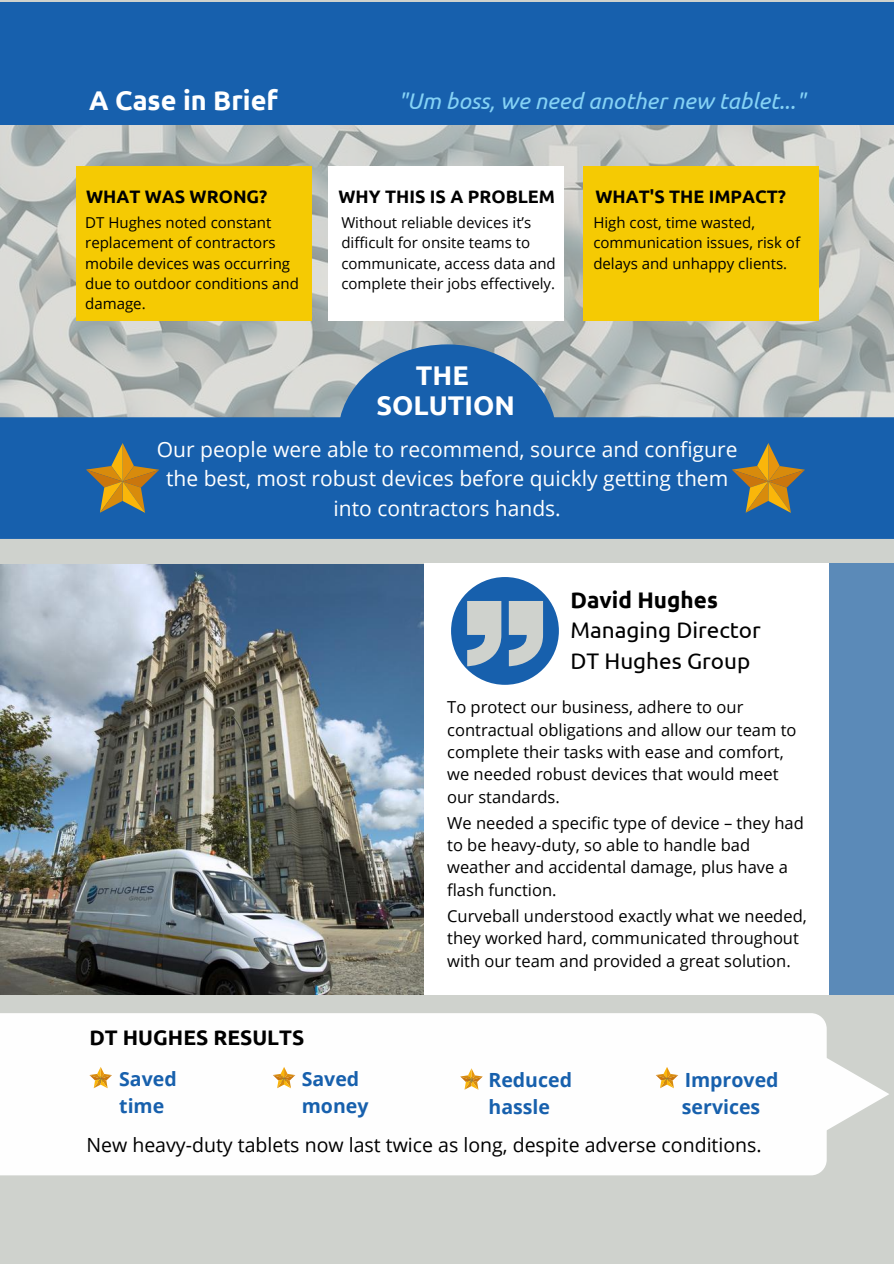
<style>
.page{position:relative;width:894px;height:1264px;background:#fff}
.page>*{position:absolute;margin:0;border:0;box-sizing:border-box;transform-origin:0 0}
.t1{font:700 27px/30.5px "Ubuntu";color:#fff;text-align:center}
.t2{font:italic 22.5px "Ubuntu";color:#85d2f5}
.t3{font:22.5px/30.5px "Ubuntu";color:#000}
.t4{font:700 22.5px "Ubuntu";color:#000}
.t5{font:21px/29.2px "Open Sans";color:#fff;text-align:center}
.t6{font:700 21px "Ubuntu";color:#000}
.t7{font:19.5px "Open Sans";color:#000}
.t8{font:700 19.5px/27px "Open Sans";color:#1760ad}
.t9{font:700 18px "Ubuntu";color:#000}
.t10{font:16.5px/22.2px "Open Sans";color:#000}
.t11{font:15px/20.2px "Open Sans";color:#000}
</style>
<div class="page">
<div style="left:0;top:0;width:893px;height:1263px;background:#cfd2cd"></div>
<img style="left:0;top:125px;width:893px;height:292px">
<div style="left:0;top:2px;width:893px;height:123px;background:#1760ad"></div>
<img style="left:0;top:564px;width:424px;height:431px">
<div style="left:826px;top:563px;width:67px;height:432px;background:#5b8ab8"></div>
<div style="left:424px;top:563px;width:404px;height:431px;background:#fff"></div>
<div style="left:451px;top:577px;width:107px;height:107px;background:#1760ad;border-radius:50%"></div>
<svg style="left:508px;top:601px;width:35px;height:65px"></svg>
<svg style="left:467px;top:601px;width:34px;height:65px"></svg>
<div style="left:0;top:417px;width:893px;height:122px;background:#1760ad"></div>
<div style="left:338px;top:344px;width:218px;height:184px;background:#1760ad;border-radius:50%"></div>
<svg style="left:731px;top:443px;width:73px;height:70px"></svg>
<div style="left:76px;top:167px;width:235px;height:154px;background:#f5ca03"></div>
<div style="left:328px;top:167px;width:235px;height:154px;background:#fff"></div>
<div style="left:582px;top:167px;width:236px;height:154px;background:#f5ca03"></div>
<div style="left:0;top:1013px;width:825px;height:162px;background:#fefefe"></div>
<svg style="left:764px;top:1021px;width:125px;height:145px"></svg>
<svg style="left:89px;top:1066px;width:23px;height:22px"></svg>
<svg style="left:273px;top:1066px;width:22px;height:22px"></svg>
<svg style="left:460px;top:1068px;width:22px;height:21px"></svg>
<svg style="left:655px;top:1066px;width:23px;height:22px"></svg>
<svg style="left:86px;top:443px;width:73px;height:70px"></svg>
<h1 class="t1" style="left:89px;top:85px;width:190px">A Case in Brief</h1>
<h2 class="t2" style="left:397px;top:88px;width:408px">"Um boss, we need another new tablet..."</h2>
<p class="t9" style="left:86px;top:186px;width:183px">WHAT WAS WRONG?</p>
<p class="t11" style="left:85px;top:212px;width:215px">DT Hughes noted constant replacement of contractors mobile devices was occurring due to outdoor conditions and damage.</p>
<p class="t9" style="left:338px;top:186px;width:218px">WHY THIS IS A PROBLEM</p>
<p class="t11" style="left:341px;top:212px;width:216px">Without reliable devices it’s difficult for onsite teams to communicate, access data and complete their jobs effectively.</p>
<h1 class="t1" style="left:376px;top:359px;width:140px">THE<br>SOLUTION</h1>
<p class="t9" style="left:595px;top:186px;width:192px">WHAT'S THE IMPACT?</p>
<p class="t11" style="left:593px;top:212px;width:208px">High cost, time wasted, communication issues, risk of delays and unhappy clients.</p>
<p class="t5" style="left:157px;top:434px;width:582px">Our people were able to recommend, source and configure the best, most robust devices before quickly getting them into contractors hands.</p>
<p class="t6" style="left:89px;top:1025px;width:216px">DT HUGHES RESULTS</p>
<h2 class="t4" style="left:570px;top:586px;width:149px">David Hughes</h2>
<h2 class="t3" style="left:570px;top:614px;width:192px">Managing Director<br>DT Hughes Group</h2>
<p class="t10" style="left:447px;top:696px;width:351px">To protect our business, adhere to our contractual obligations and allow our team to complete their tasks with ease and comfort, we needed robust devices that would meet our standards.</p>
<p class="t10" style="left:447px;top:811px;width:358px">We needed a specific type of device – they had to be heavy-duty, so able to handle bad weather and accidental damage, plus have a flash function.</p>
<p class="t10" style="left:447px;top:904px;width:361px">Curveball understood exactly what we needed, they worked hard, communicated throughout with our team and provided a great solution.</p>
<p class="t8" style="left:119px;top:1065px;width:59px">Saved time</p>
<p class="t8" style="left:301px;top:1065px;width:68px">Saved money</p>
<p class="t8" style="left:488px;top:1065px;width:85px">Reduced hassle</p>
<p class="t8" style="left:681px;top:1065px;width:98px">Improved services</p>
<p class="t7" style="left:86px;top:1131px;width:676px">New heavy-duty tablets now last twice as long, despite adverse conditions.</p>
</div>
